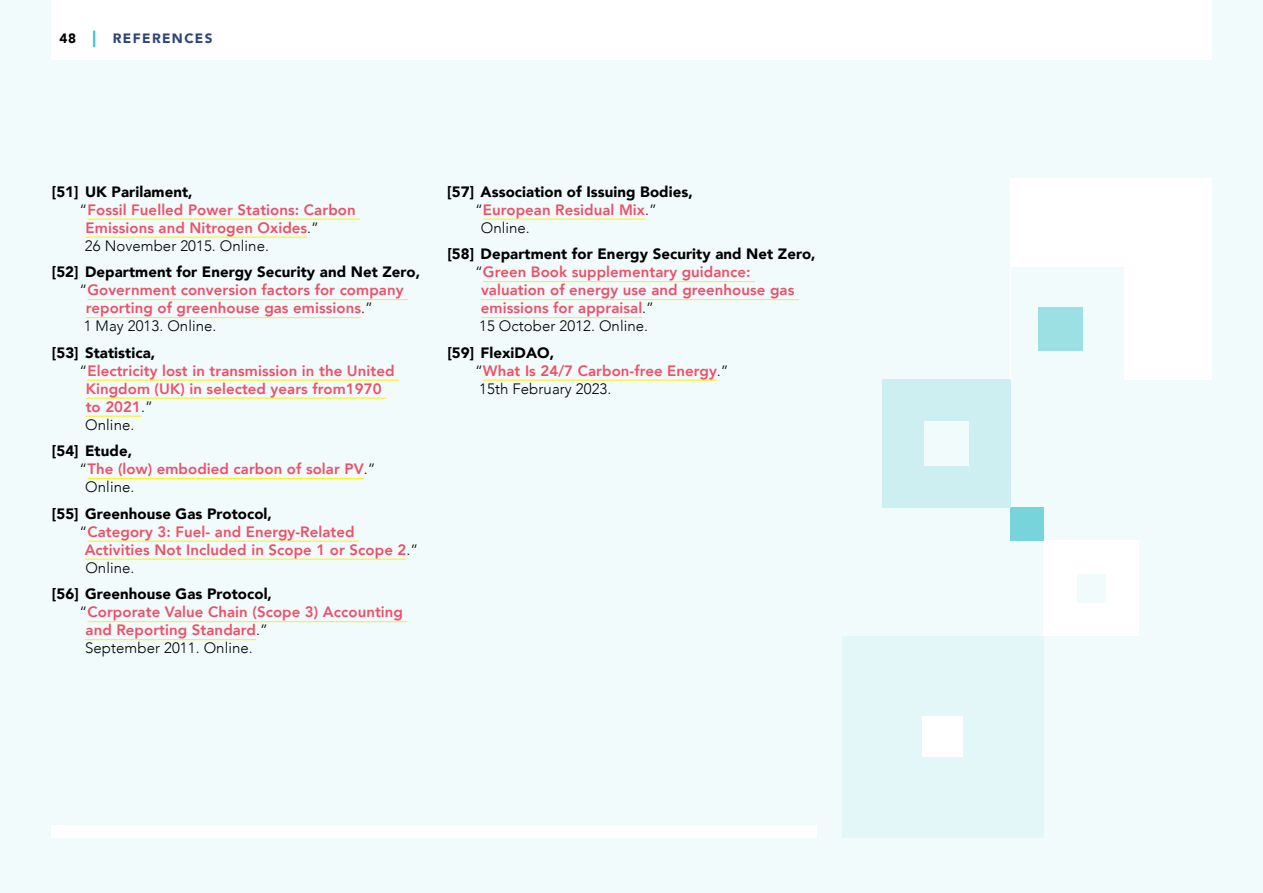
<style>
.page{position:relative;width:1263px;height:893px;background:#f1fbfb}
.page>*{position:absolute;margin:0;border:0;box-sizing:border-box;transform-origin:0 0}
.t1{font:800 15px/18px "Avenir";letter-spacing:.005em;color:#f04e66}
.t2{font:900 15px "Avenir";letter-spacing:.005em;color:#000}
.t3{font:300 15px "Avenir";letter-spacing:.005em;color:#000}
.t4{font:900 13.5px "Avenir";letter-spacing:.1em;color:#304578}
.s1{color:#000}
.s2{font-size:16.5px;color:#3bc1ca}
.s3{font-weight:300;color:#000}
.s4{font-weight:900;color:#000}
</style>
<div class="page">
<div style="left:51px;top:0;width:1161px;height:60px;background:#fff"></div>
<hr style="left:87px;top:219px;width:273px;height:1px;background:#fff100">
<hr style="left:86px;top:237px;width:221px;height:1px;background:#fff100">
<hr style="left:87px;top:299px;width:321px;height:1px;background:#fff100">
<hr style="left:86px;top:317px;width:275px;height:1px;background:#fff100">
<hr style="left:87px;top:380px;width:312px;height:1px;background:#fff100">
<hr style="left:86px;top:398px;width:300px;height:1px;background:#fff100">
<hr style="left:86px;top:416px;width:55px;height:1px;background:#fff100">
<hr style="left:87px;top:478px;width:277px;height:1px;background:#fff100">
<hr style="left:87px;top:541px;width:272px;height:1px;background:#fff100">
<hr style="left:85px;top:559px;width:321px;height:1px;background:#fff100">
<hr style="left:87px;top:621px;width:321px;height:1px;background:#fff100">
<hr style="left:85px;top:639px;width:171px;height:1px;background:#fff100">
<hr style="left:483px;top:219px;width:162px;height:1px;background:#fff100">
<hr style="left:483px;top:281px;width:272px;height:1px;background:#fff100">
<hr style="left:481px;top:299px;width:318px;height:1px;background:#fff100">
<hr style="left:481px;top:317px;width:161px;height:1px;background:#fff100">
<hr style="left:483px;top:380px;width:234px;height:1px;background:#fff100">
<div style="left:51px;top:825px;width:765px;height:13px;background:#fff"></div>
<div style="left:842px;top:636px;width:202px;height:202px;background:#e3f6f8"></div>
<div style="left:922px;top:716px;width:41px;height:41px;background:#fff"></div>
<div style="left:1044px;top:541px;width:95px;height:95px;background:#fff"></div>
<div style="left:1011px;top:508px;width:33px;height:33px;background:#76d4da"></div>
<div style="left:883px;top:380px;width:128px;height:128px;background:#ceeff2"></div>
<div style="left:1011px;top:179px;width:201px;height:201px;background:#fff"></div>
<div style="left:1011px;top:267px;width:112px;height:113px;background:#f1fbfb"></div>
<div style="left:924px;top:421px;width:45px;height:45px;background:#f1fbfb"></div>
<div style="left:1077px;top:574px;width:28px;height:29px;background:#f1fbfb"></div>
<div style="left:1038px;top:307px;width:45px;height:44px;background:#9de0e4"></div>
<p class="t4" style="left:60px;top:26px;width:154px"><span class="s1">48</span> <span class="s2">|</span> REFERENCES</p>
<p class="t2" style="left:52px;top:179px;width:142px">[51] UK Parilament,</p>
<p class="t1" style="left:80px;top:200px;width:278px"><span class="s3">“</span>Fossil Fuelled Power Stations: Carbon</p>
<p class="t1" style="left:86px;top:218px;width:235px">Emissions and Nitrogen Oxides<span class="s3">.”</span></p>
<p class="t3" style="left:85px;top:237px;width:185px">26 November 2015. Online.</p>
<p class="t2" style="left:52px;top:259px;width:370px">[52] Department for Energy Security and Net Zero,</p>
<p class="t1" style="left:80px;top:281px;width:325px"><span class="s3">“</span>Government conversion factors for company</p>
<p class="t1" style="left:86px;top:299px;width:289px">reporting of greenhouse gas emissions<span class="s3">.”</span></p>
<p class="t3" style="left:84px;top:317px;width:134px">1 May 2013. Online.</p>
<p class="t2" style="left:52px;top:340px;width:105px">[53] Statistica,</p>
<p class="t1" style="left:80px;top:361px;width:316px"><span class="s3">“</span>Electricity lost in transmission in the United</p>
<p class="t1" style="left:86px;top:379px;width:297px">Kingdom (UK) in selected years from1970</p>
<p class="t1" style="left:86px;top:397px;width:69px">to 2021<span class="s3">.”</span></p>
<p class="t3" style="left:85px;top:416px;width:51px">Online.</p>
<p class="t2" style="left:52px;top:438px;width:82px">[54] Etude,</p>
<p class="t1" style="left:80px;top:460px;width:297px"><span class="s3">“</span>The (low) embodied carbon of solar PV<span class="s3">.”</span></p>
<p class="t3" style="left:85px;top:478px;width:51px">Online.</p>
<p class="t2" style="left:52px;top:501px;width:222px">[55] Greenhouse Gas Protocol,</p>
<p class="t1" style="left:80px;top:522px;width:276px"><span class="s3">“</span>Category 3: Fuel- and Energy-Related</p>
<p class="t1" style="left:85px;top:540px;width:335px">Activities Not Included in Scope 1 or Scope 2<span class="s3">.”</span></p>
<p class="t3" style="left:85px;top:559px;width:51px">Online.</p>
<p class="t2" style="left:52px;top:581px;width:222px">[56] Greenhouse Gas Protocol,</p>
<p class="t1" style="left:80px;top:603px;width:325px"><span class="s3">“</span>Corporate Value Chain (Scope 3) Accounting</p>
<p class="t1" style="left:86px;top:621px;width:184px">and Reporting Standard<span class="s3">.”</span></p>
<p class="t3" style="left:85px;top:639px;width:169px">September 2011. Online.</p>
<p class="t2" style="left:447px;top:179px;width:247px">[57] Association of Issuing Bodies,</p>
<p class="t1" style="left:475px;top:200px;width:183px"><span class="s3">“</span>European Residual Mix<span class="s3">.”</span></p>
<p class="t3" style="left:481px;top:219px;width:51px">Online.</p>
<p class="t2" style="left:447px;top:241px;width:370px">[58] Department for Energy Security and Net Zero,</p>
<p class="t1" style="left:475px;top:263px;width:277px"><span class="s3">“</span>Green Book supplementary guidance:</p>
<p class="t1" style="left:481px;top:281px;width:315px">valuation of energy use and greenhouse gas</p>
<p class="t1" style="left:481px;top:299px;width:175px">emissions for appraisal<span class="s3">.”</span></p>
<p class="t3" style="left:479px;top:317px;width:170px">15 October 2012. Online.</p>
<p class="t1" style="left:475px;top:343px;width:255px;text-indent:-28px"><span class="s4">[59] FlexiDAO,<br></span><span class="s3">“</span>What Is 24/7 Carbon-free Energy<span class="s3">.”<br>15th February 2023.</span></p>
</div>
